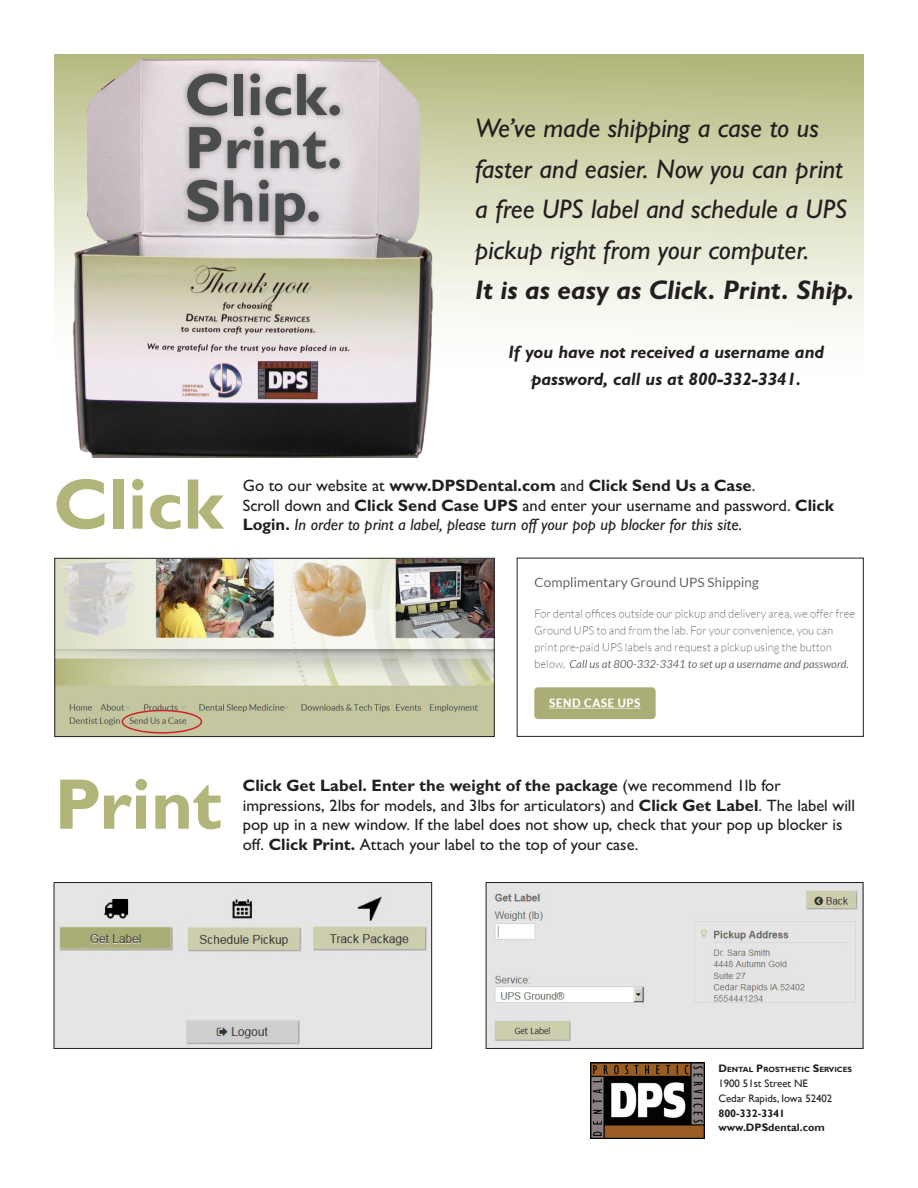
<style>
.page{position:relative;width:918px;height:1188px;background:#fff}
.page>*{position:absolute;margin:0;border:0;box-sizing:border-box;transform-origin:0 0}
.t1{font:700 72px "Gill Sans MT Std";color:#b1b579}
.t2{font:700 60.15px "Gill Sans";color:#4b4c4d}
.t3{font:italic 500 27px/40.5px "Gill Sans MT Std";color:#231f20}
.t4{font:italic 700 27px "Gill Sans MT Std";color:#231f20}
.t5{font:italic 700 18px/27px "Gill Sans MT Std";color:#231f20;text-align:center}
.t6{font:500 16.5px/19.8px "Gill Sans MT Std";color:#231f20}
.t7{font:italic 500 16.5px/19.8px "Gill Sans MT Std";color:#231f20}
.t8{font:700 16.5px "Gill Sans MT Std";color:#231f20}
.t9{font:10.8px "Gill Sans";color:#231f20}
.t10{font:700 10.8px "Gill Sans";color:#231f20}
.t11{font:700 7.5px "Gill Sans";color:#231f20}
.s1{font-weight:500}
.s2{font-style:normal}
.s3{font-weight:700;font-style:normal}
.s4{font-weight:700}
.s5{font-size:10.8px}
</style>
<div class="page">
<svg style="left:55px;top:55px;width:808px;height:280px;background:#d9dbbc"></svg>
<img style="left:590px;top:1062px;width:115px;height:76px">
<img style="left:73px;top:60px;width:363px;height:398px">
<div style="left:181px;top:67px;width:165px;height:175px;background:#231f20;opacity:.4"></div>
<img style="left:56px;top:884px;width:374px;height:163px">
<div style="left:54px;top:882px;width:378px;height:167px;border:1px solid #231f20"></div>
<img style="left:488px;top:884px;width:373px;height:163px">
<div style="left:486px;top:882px;width:377px;height:167px;border:1px solid #231f20"></div>
<img style="left:57px;top:560px;width:435px;height:175px">
<div style="left:55px;top:558px;width:439px;height:179px;border:1px solid #231f20"></div>
<div style="left:122px;top:710px;width:80px;height:24px;border:2px solid #d1232a;border-radius:50%"></div>
<img style="left:534px;top:577px;width:321px;height:143px">
<div style="left:517px;top:558px;width:347px;height:179px;border:1px solid #231f20"></div>
<p class="t2" style="left:184px;top:59px;width:160px">Click.</p>
<p class="t2" style="left:184px;top:112px;width:160px">Print.</p>
<p class="t2" style="left:184px;top:165px;width:139px">Ship.</p>
<p class="t3" style="left:475px;top:108px;width:374px">We’ve made shipping a case to us faster and easier. Now you can print a free UPS label and schedule a UPS pickup right from your computer.</p>
<p class="t4" style="left:475px;top:273px;width:381px">It is as easy as Click. Print. Ship.</p>
<p class="t5" style="left:509px;top:338px;width:317px">If you have not received a username and password, call us at 800-332-3341.</p>
<p class="t1" style="left:54px;top:460px;width:172px">Click</p>
<p class="t8" style="left:243px;top:475px;width:514px"><span class="s1">Go to our website at</span> www.DPSDental.com <span class="s1">and</span> Click Send Us a Case<span class="s1">.</span></p>
<p class="t7" style="left:243px;top:495px;width:593px"><span class="s2">Scroll down and</span> <span class="s3">Click Send Case UPS</span> <span class="s2">and enter your username and password.</span> <span class="s3">Click<br>Login.</span> In order to print a label, please turn off your pop up blocker for this site.</p>
<p class="t1" style="left:55px;top:760px;width:169px">Print</p>
<p class="t6" style="left:243px;top:775px;width:614px"><span class="s4">Click Get Label. Enter the weight of the package</span> (we recommend 1lb for impressions, 2lbs for models, and 3lbs for articulators) and <span class="s4">Click Get Label</span>. The label will pop up in a new window. If the label does not show up, check that your pop up blocker is</p>
<p class="t6" style="left:243px;top:835px;width:397px">off. <span class="s4">Click Print.</span> Attach your label to the top of your case.</p>
<p class="t11" style="left:718px;top:1065px;width:135px"><span class="s5">D</span>ENTAL <span class="s5">P</span>ROSTHETIC <span class="s5">S</span>ERVICES</p>
<p class="t9" style="left:718px;top:1077px;width:91px">1900 51st Street NE</p>
<p class="t9" style="left:718px;top:1092px;width:116px">Cedar Rapids, Iowa 52402</p>
<p class="t10" style="left:718px;top:1106px;width:68px">800-332-3341</p>
<p class="t10" style="left:718px;top:1121px;width:108px">www.DPSdental.com</p>
</div>
